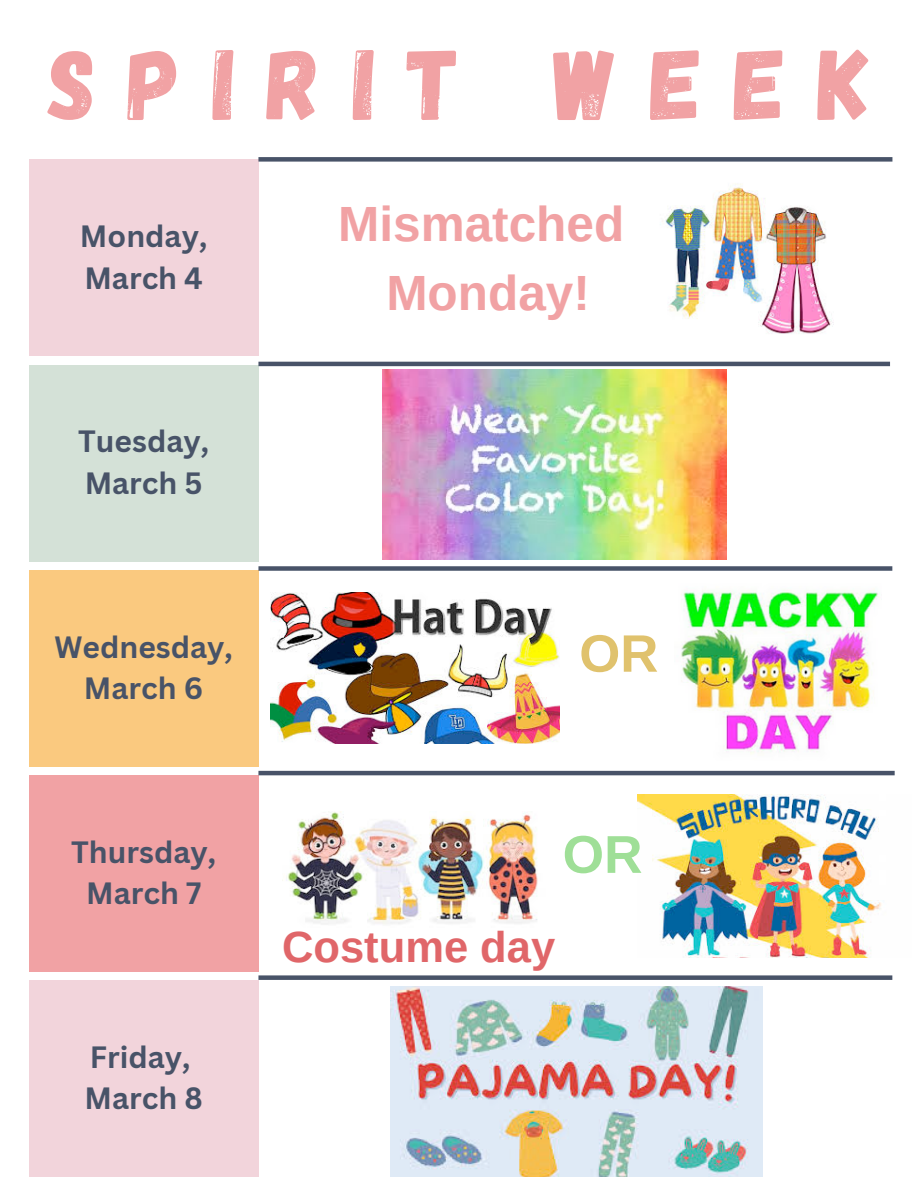
<style>
.page{position:relative;width:918px;height:1188px;background:#fff}
.page>*{position:absolute;margin:0;border:0;box-sizing:border-box;transform-origin:0 0}
.t1{font:99.9px "Gagalin";letter-spacing:.32em;color:#f1a2a4}
.t2{font:700 53.25px "Arimo";color:#9fdf97}
.t3{font:700 52.65px "Arimo";color:#e0c26d}
.t4{font:700 49.5px/68.7px "Arimo";color:#f1a2a4;text-align:center}
.t5{font:700 43.5px "Arimo";color:#e06669}
.t6{font:700 30px/41.7px "Canva Sans";color:#485368}
</style>
<div class="page">
<div style="left:29px;top:160px;width:229px;height:196px;background:#f2d4db"></div>
<div style="left:29px;top:365px;width:229px;height:196px;background:#d4e1d7"></div>
<div style="left:29px;top:570px;width:229px;height:196px;background:#fac97f"></div>
<div style="left:29px;top:775px;width:229px;height:196px;background:#f1a2a4"></div>
<div style="left:29px;top:980px;width:229px;height:196px;background:#f2d4db"></div>
<div style="left:258px;top:157px;width:634px;height:5px;background:#485368"></div>
<hr style="left:258px;top:362px;width:632px;height:4px;background:#485368">
<div style="left:258px;top:566px;width:634px;height:5px;background:#485368"></div>
<hr style="left:258px;top:771px;width:637px;height:4px;background:#485368">
<div style="left:258px;top:975px;width:634px;height:5px;background:#485368"></div>
<img style="left:662px;top:184px;width:172px;height:150px">
<img style="left:383px;top:369px;width:343px;height:190px">
<img style="left:270px;top:592px;width:289px;height:151px">
<img style="left:681px;top:590px;width:199px;height:164px">
<img style="left:282px;top:811px;width:256px;height:113px">
<img style="left:637px;top:794px;width:245px;height:163px">
<img style="left:391px;top:987px;width:371px;height:190px">
<p class="t1" style="left:48px;top:20px;width:823px">SPIRIT WEEK</p>
<h1 class="t6" style="left:80px;top:215px;width:129px">Monday,<br>March 4</h1>
<p class="t6" style="left:78px;top:420px;width:132px">Tuesday,<br>March 5</p>
<h2 class="t4" style="left:338px;top:190px;width:287px">Mismatched<br>Monday!</h2>
<p class="t6" style="left:54px;top:625px;width:180px;text-align:center">Wednesday,<br>March 6</p>
<h4 class="t3" style="left:579px;top:624px;width:81px">OR</h4>
<p class="t6" style="left:71px;top:830px;width:146px;text-align:center">Thursday,<br>March 7</p>
<p class="t6" style="left:90px;top:1035px;width:102px">Friday,</p>
<p class="t6" style="left:85px;top:1077px;width:120px">March 8</p>
<p class="t2" style="left:563px;top:825px;width:81px">OR</p>
<p class="t5" style="left:282px;top:922px;width:275px">Costume day</p>
</div>
